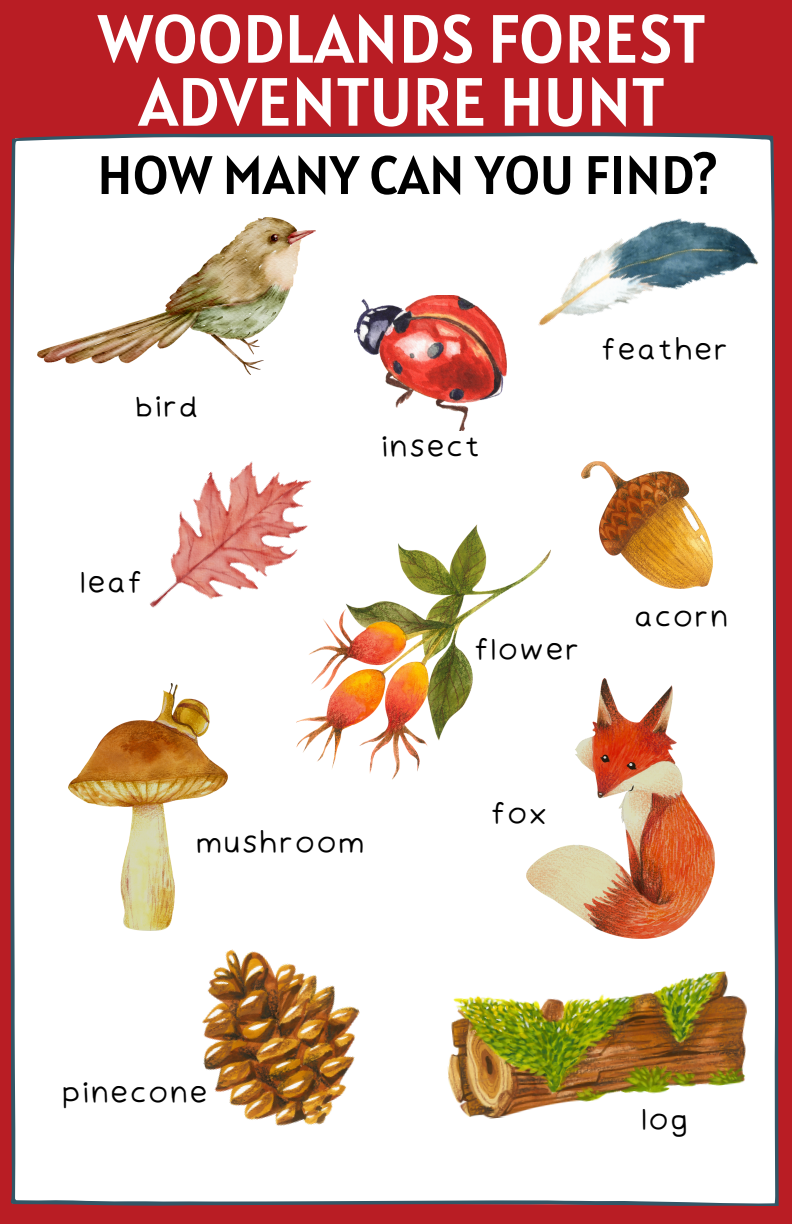
<style>
.page{position:relative;width:792px;height:1224px;background:#b91d24}
.page>*{position:absolute;margin:0;border:0;box-sizing:border-box;transform-origin:0 0}
.t1{font:68.4px/63px "Alatsi";color:#fff;text-align:center}
.t2{font:54.4px "Alatsi";color:#000}
.t3{font:28px "Irene Florentina";color:#000}
</style>
<div class="page">
<div style="left:10px;top:132px;width:768px;height:1074px;background:#fff"></div>
<img style="left:68px;top:683px;width:159px;height:248px">
<img style="left:167px;top:913px;width:227px;height:244px">
<img style="left:582px;top:461px;width:130px;height:128px">
<img style="left:441px;top:970px;width:313px;height:152px">
<img style="left:296px;top:524px;width:255px;height:255px">
<img style="left:111px;top:426px;width:230px;height:223px">
<img style="left:38px;top:217px;width:277px;height:158px">
<img style="left:527px;top:171px;width:235px;height:231px">
<img style="left:355px;top:296px;width:151px;height:135px">
<img style="left:527px;top:679px;width:187px;height:259px">
<p class="t1" style="left:98px;top:7px;width:609px">WOODLANDS FOREST<br>ADVENTURE HUNT</p>
<p class="t2" style="left:97px;top:140px;width:621px">HOW MANY CAN YOU FIND?</p>
<p class="t3" style="left:134px;top:389px;width:67px">bird</p>
<p class="t3" style="left:79px;top:565px;width:65px">leaf</p>
<p class="t3" style="left:380px;top:429px;width:102px">insect</p>
<p class="t3" style="left:600px;top:332px;width:130px">feather</p>
<p class="t3" style="left:473px;top:632px;width:108px">flower</p>
<p class="t3" style="left:634px;top:599px;width:97px">acorn</p>
<p class="t3" style="left:195px;top:825px;width:172px">mushroom</p>
<p class="t3" style="left:490px;top:796px;width:60px">fox</p>
<p class="t3" style="left:61px;top:1075px;width:149px">pinecone</p>
<p class="t3" style="left:640px;top:1102px;width:50px">log</p>
</div>
